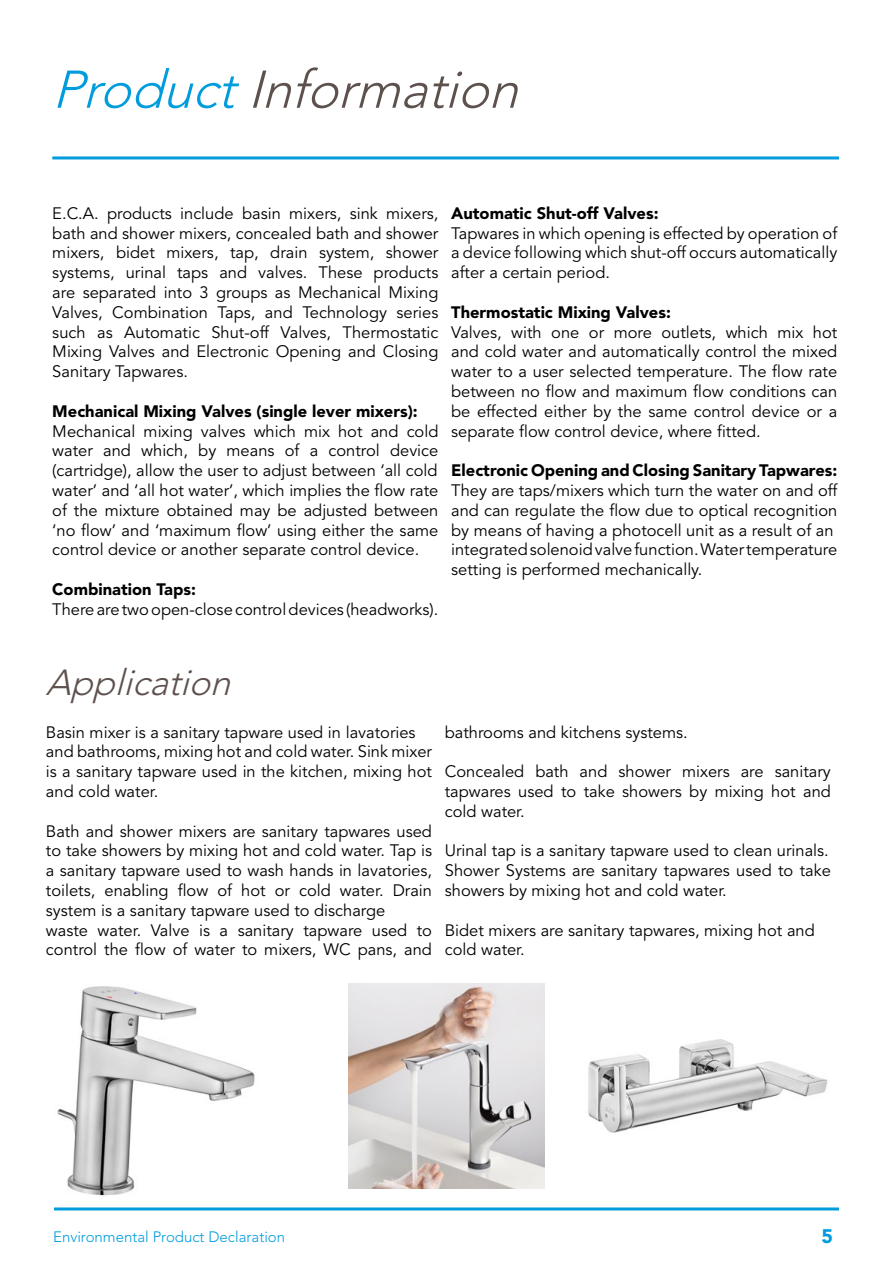
<style>
.page{position:relative;width:893px;height:1263px;background:#fff}
.page>*{position:absolute;margin:0;border:0;box-sizing:border-box;transform-origin:0 0}
.t1{font:italic 300 52.5px "Avenir LT Std";color:#5d514d}
.t2{font:italic 300 36px "Avenir LT Std";color:#5d514d}
.t3{font:900 19.5px "Avenir LT Std";color:#019cdc}
.t4{font:16.5px/19.8px "Avenir LT Std";color:#000;text-align:justify}
.t5{font:900 16.5px "Avenir LT Std";color:#000}
.t6{font:300 15px "Avenir LT Std";color:#019cdc}
.s1{color:#019cdc}
</style>
<div class="page">
<hr style="left:54px;top:1207px;width:785px;height:3px;background:#019cdc">
<hr style="left:52px;top:156px;width:787px;height:3px;background:#019cdc">
<img style="left:57px;top:986px;width:198px;height:210px">
<img style="left:588px;top:1039px;width:240px;height:94px">
<img style="left:349px;top:983px;width:195px;height:205px">
<h1 class="t1" style="left:52px;top:59px;width:483px"><span class="s1">Product</span>Information</h1>
<p class="t4" style="left:52px;top:204px;width:388px">E.C.A. products include basin mixers, sink mixers, bath and shower mixers, concealed bath and shower mixers, bidet mixers, tap, drain system, shower systems, urinal taps and valves. These products are separated into 3 groups as Mechanical Mixing Valves, Combination Taps, and Technology series such as Automatic Shut-off Valves, Thermostatic Mixing Valves and Electronic Opening and Closing Sanitary Tapwares.</p>
<p class="t5" style="left:52px;top:401px;width:367px">Mechanical Mixing Valves (single lever mixers):</p>
<p class="t4" style="left:52px;top:421px;width:388px">Mechanical mixing valves which mix hot and cold water and which, by means of a control device (cartridge), allow the user to adjust between ‘all cold water’ and ‘all hot water’, which implies the flow rate of the mixture obtained may be adjusted between ‘no flow’ and ‘maximum flow’ using either the same control device or another separate control device.</p>
<p class="t5" style="left:52px;top:579px;width:145px">Combination Taps:</p>
<p class="t4" style="left:52px;top:600px;width:388px">There are two open-close control devices (headworks).</p>
<p class="t5" style="left:451px;top:203px;width:209px">Automatic Shut-off Valves:</p>
<p class="t4" style="left:451px;top:223px;width:388px">Tapwares in which opening is effected by operation of a device following which shut-off occurs automatically after a certain period.</p>
<p class="t5" style="left:451px;top:302px;width:221px">Thermostatic Mixing Valves:</p>
<p class="t4" style="left:451px;top:322px;width:388px">Valves, with one or more outlets, which mix hot and cold water and automatically control the mixed water to a user selected temperature. The flow rate between no flow and maximum flow conditions can be effected either by the same control device or a separate flow control device, where fitted.</p>
<p class="t5" style="left:451px;top:460px;width:388px">Electronic Opening and Closing Sanitary Tapwares:</p>
<p class="t4" style="left:451px;top:481px;width:388px;text-align:left">They are taps/mixers which turn the water on and off and can regulate the flow due to optical recognition by means of having a photocell unit as a result of an integrated solenoid valve function. Water temperature setting is performed mechanically.</p>
<h2 class="t2" style="left:46px;top:661px;width:197px">Application</h2>
<p class="t4" style="left:46px;top:722px;width:388px;text-align:left">Basin mixer is a sanitary tapware used in lavatories and bathrooms, mixing hot and cold water. Sink mixer is a sanitary tapware used in the kitchen, mixing hot and cold water.</p>
<p class="t4" style="left:46px;top:821px;width:388px;text-align:left">Bath and shower mixers are sanitary tapwares used to take showers by mixing hot and cold water. Tap is a sanitary tapware used to wash hands in lavatories, toilets, enabling flow of hot or cold water. Drain system is a sanitary tapware used to discharge<br>waste water. Valve is a sanitary tapware used to control the flow of water to mixers, WC pans, and</p>
<p class="t4" style="left:445px;top:722px;width:244px">bathrooms and kitchens systems.</p>
<p class="t4" style="left:445px;top:762px;width:388px">Concealed bath and shower mixers are sanitary tapwares used to take showers by mixing hot and cold water.</p>
<p class="t4" style="left:445px;top:841px;width:388px;text-align:left">Urinal tap is a sanitary tapware used to clean urinals.<br>Shower Systems are sanitary tapwares used to take showers by mixing hot and cold water.</p>
<p class="t4" style="left:445px;top:920px;width:371px">Bidet mixers are sanitary tapwares, mixing hot and cold water.</p>
<p class="t6" style="left:53px;top:1228px;width:234px">Environmental Product Declaration</p>
<p class="t3" style="left:821px;top:1224px;width:13px">5</p>
</div>
